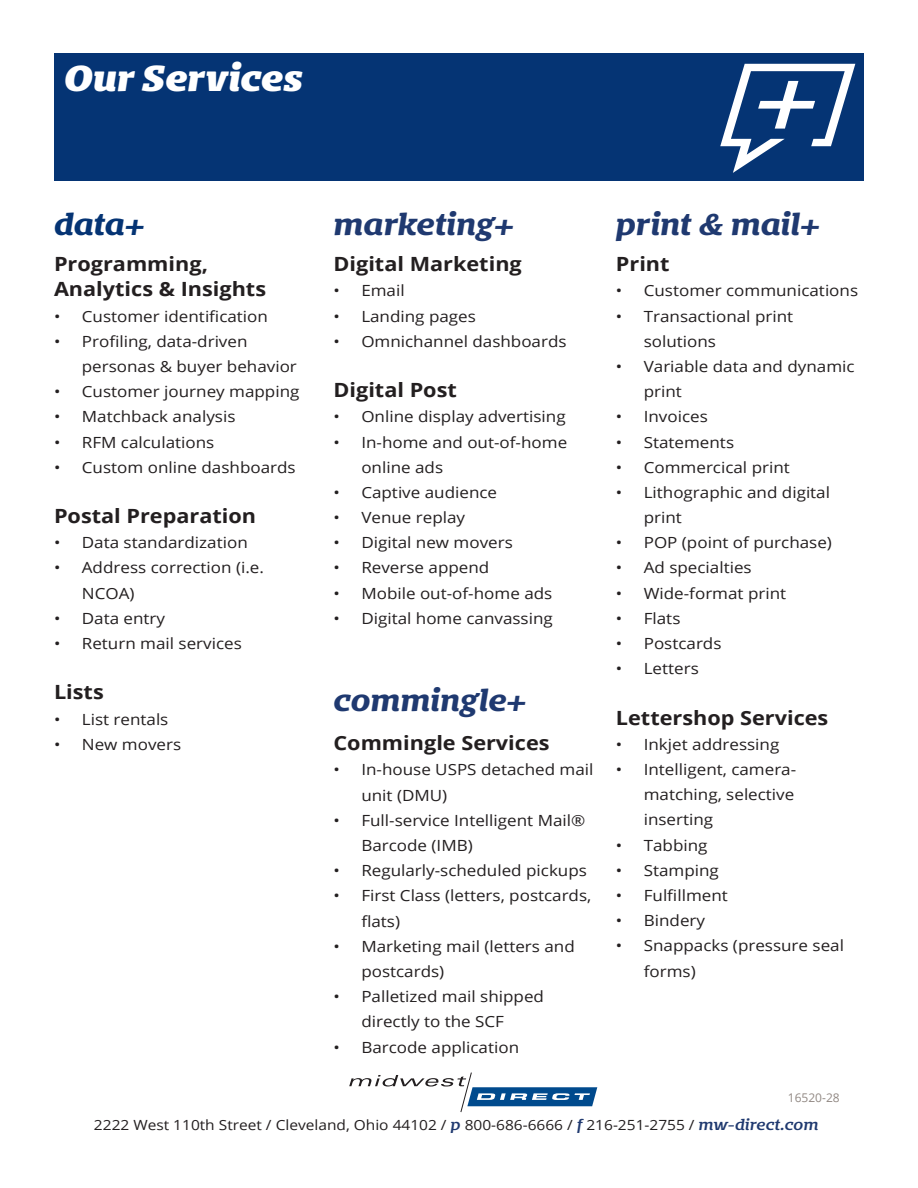
<style>
.page{position:relative;width:918px;height:1188px;background:#fff}
.page>*{position:absolute;margin:0;border:0;box-sizing:border-box;transform-origin:0 0}
.t1{font:italic 800 33.6px "Bommer Slab";color:#fff;scale:1.11 1}
.Description_Left{font:italic 700 28.05px "Bommer Slab";letter-spacing:-.005em;color:#1f3970;scale:1.11 1}
.Description_Left-2{font:italic 700 28.05px "Bommer Slab";color:#053474;scale:1.11 1}
.Description_Left-3{font:700 19.65px "Open Sans";color:#231f20;scale:1.11 1}
.Description_Left-4{font:15.45px/25.2px "Open Sans";color:#231f20;scale:1.11 1}
.t2{font:13.95px "Open Sans";color:#231f20;scale:1.11 1}
.t3{font:12px "Open Sans";color:#918883}
.s1{font-family:"Bommer Slab";font-weight:600;font-style:italic;color:#1f396f}
</style>
<div class="page">
<div style="left:54px;top:54px;width:810px;height:127px;background:#053474"></div>
<svg style="left:720px;top:64px;width:135px;height:109px"></svg>
<svg style="left:349px;top:1072px;width:248px;height:41px"></svg>
<p class="t1" style="left:64px;top:53px;width:217px">Our Services</p>
<p class="Description_Left-2" style="left:54px;top:204px;width:83px">data+</p>
<p class="Description_Left" style="left:333px;top:204px;width:164px">marketing+</p>
<p class="Description_Left-3" style="left:333px;top:250px;width:171px">Digital Marketing</p>
<p class="Description_Left-4" style="left:333px;top:278px;width:66px">• Email</p>
<p class="Description_Left-4" style="left:333px;top:303px;width:130px">• Landing pages</p>
<p class="Description_Left-4" style="left:333px;top:328px;width:212px">• Omnichannel dashboards</p>
<p class="Description_Left-3" style="left:333px;top:376px;width:113px">Digital Post</p>
<p class="Description_Left-4" style="left:333px;top:404px;width:211px">• Online display advertising</p>
<p class="Description_Left-4" style="left:361px;top:429px;width:187px;text-indent:-28px">• In-home and out-of-home online ads</p>
<p class="Description_Left-4" style="left:333px;top:479px;width:149px">• Captive audience</p>
<p class="Description_Left-4" style="left:333px;top:505px;width:120px">• Venue replay</p>
<p class="Description_Left-4" style="left:333px;top:530px;width:163px">• Digital new movers</p>
<p class="Description_Left-4" style="left:333px;top:555px;width:142px">• Reverse append</p>
<p class="Description_Left-4" style="left:333px;top:580px;width:199px">• Mobile out-of-home ads</p>
<p class="Description_Left-4" style="left:333px;top:605px;width:199px">• Digital home canvassing</p>
<p class="Description_Left-3" style="left:54px;top:250px;width:140px">Programming,</p>
<p class="Description_Left-3" style="left:54px;top:275px;width:193px">Analytics &amp; Insights</p>
<p class="Description_Left-4" style="left:54px;top:303px;width:194px">• Customer identification</p>
<p class="Description_Left-4" style="left:54px;top:328px;width:176px">• Profiling, data-driven</p>
<p class="Description_Left-4" style="left:82px;top:353px;width:195px">personas &amp; buyer behavior</p>
<p class="Description_Left-4" style="left:54px;top:379px;width:223px">• Customer journey mapping</p>
<p class="Description_Left-4" style="left:54px;top:404px;width:165px">• Matchback analysis</p>
<p class="Description_Left-4" style="left:54px;top:429px;width:146px">• RFM calculations</p>
<p class="Description_Left-4" style="left:54px;top:454px;width:219px">• Custom online dashboards</p>
<p class="Description_Left-3" style="left:54px;top:502px;width:184px">Postal Preparation</p>
<p class="Description_Left-4" style="left:54px;top:530px;width:176px">• Data standardization</p>
<p class="Description_Left-4" style="left:82px;top:555px;width:166px;text-indent:-28px">• Address correction (i.e.<br>NCOA)</p>
<p class="Description_Left-4" style="left:54px;top:605px;width:102px">• Data entry</p>
<p class="Description_Left-4" style="left:54px;top:630px;width:171px">• Return mail services</p>
<p class="Description_Left-3" style="left:54px;top:678px;width:46px">Lists</p>
<p class="Description_Left-4" style="left:54px;top:706px;width:105px">• List rentals</p>
<p class="Description_Left-4" style="left:54px;top:731px;width:116px">• New movers</p>
<p class="Description_Left" style="left:333px;top:679px;width:175px">commingle+</p>
<p class="Description_Left-3" style="left:333px;top:729px;width:196px">Commingle Services</p>
<p class="Description_Left-4" style="left:361px;top:757px;width:211px;text-indent:-28px">• In-house USPS detached mail unit (DMU)</p>
<p class="Description_Left-4" style="left:361px;top:807px;width:203px;text-indent:-28px">• Full-service Intelligent Mail®<br>Barcode (IMB)</p>
<p class="Description_Left-4" style="left:333px;top:858px;width:230px">• Regularly-scheduled pickups</p>
<p class="Description_Left-4" style="left:361px;top:883px;width:209px;text-indent:-28px">• First Class (letters, postcards, flats)</p>
<p class="Description_Left-4" style="left:361px;top:933px;width:194px;text-indent:-28px">• Marketing mail (letters and postcards)</p>
<p class="Description_Left-4" style="left:333px;top:984px;width:191px">• Palletized mail shipped</p>
<p class="Description_Left-4" style="left:361px;top:1009px;width:130px">directly to the SCF</p>
<p class="Description_Left-4" style="left:333px;top:1034px;width:169px">• Barcode application</p>
<p class="Description_Left" style="left:616px;top:204px;width:185px">print &amp; mail+</p>
<p class="Description_Left-3" style="left:616px;top:250px;width:50px">Print</p>
<p class="Description_Left-4" style="left:616px;top:278px;width:220px">• Customer communications</p>
<p class="Description_Left-4" style="left:616px;top:303px;width:161px">• Transactional print</p>
<p class="Description_Left-4" style="left:644px;top:328px;width:67px">solutions</p>
<p class="Description_Left-4" style="left:644px;top:353px;width:191px;text-indent:-28px">• Variable data and dynamic print</p>
<p class="Description_Left-4" style="left:616px;top:404px;width:84px">• Invoices</p>
<p class="Description_Left-4" style="left:616px;top:429px;width:108px">• Statements</p>
<p class="Description_Left-4" style="left:616px;top:454px;width:158px">• Commercical print</p>
<p class="Description_Left-4" style="left:644px;top:479px;width:169px;text-indent:-28px">• Lithographic and digital print</p>
<p class="Description_Left-4" style="left:616px;top:530px;width:196px">• POP (point of purchase)</p>
<p class="Description_Left-4" style="left:616px;top:555px;width:124px">• Ad specialties</p>
<p class="Description_Left-4" style="left:616px;top:580px;width:155px">• Wide-format print</p>
<p class="Description_Left-4" style="left:616px;top:605px;width:60px">• Flats</p>
<p class="Description_Left-4" style="left:616px;top:630px;width:97px">• Postcards</p>
<p class="Description_Left-4" style="left:616px;top:656px;width:76px">• Letters</p>
<p class="Description_Left-3" style="left:616px;top:704px;width:193px">Lettershop Services</p>
<p class="Description_Left-4" style="left:616px;top:731px;width:149px">• Inkjet addressing</p>
<p class="Description_Left-4" style="left:616px;top:756px;width:164px">• Intelligent, camera-</p>
<p class="Description_Left-4" style="left:644px;top:782px;width:137px">matching, selective</p>
<p class="Description_Left-4" style="left:644px;top:807px;width:64px">inserting</p>
<p class="Description_Left-4" style="left:616px;top:832px;width:84px">• Tabbing</p>
<p class="Description_Left-4" style="left:616px;top:857px;width:94px">• Stamping</p>
<p class="Description_Left-4" style="left:616px;top:882px;width:102px">• Fulfillment</p>
<p class="Description_Left-4" style="left:616px;top:908px;width:82px">• Bindery</p>
<p class="Description_Left-4" style="left:644px;top:933px;width:182px;text-indent:-28px">• Snappacks (pressure seal forms)</p>
<p class="t3" style="left:788px;top:1089px;width:53px">16520-28</p>
<p class="t2" style="left:94px;top:1115px;width:654px">2222 West 110th Street / Cleveland, Ohio 44102 / <span class="s1">p</span> 800-686-6666 / <span class="s1">f</span> 216-251-2755 / <span class="s1">mw-direct.com</span></p>
</div>
